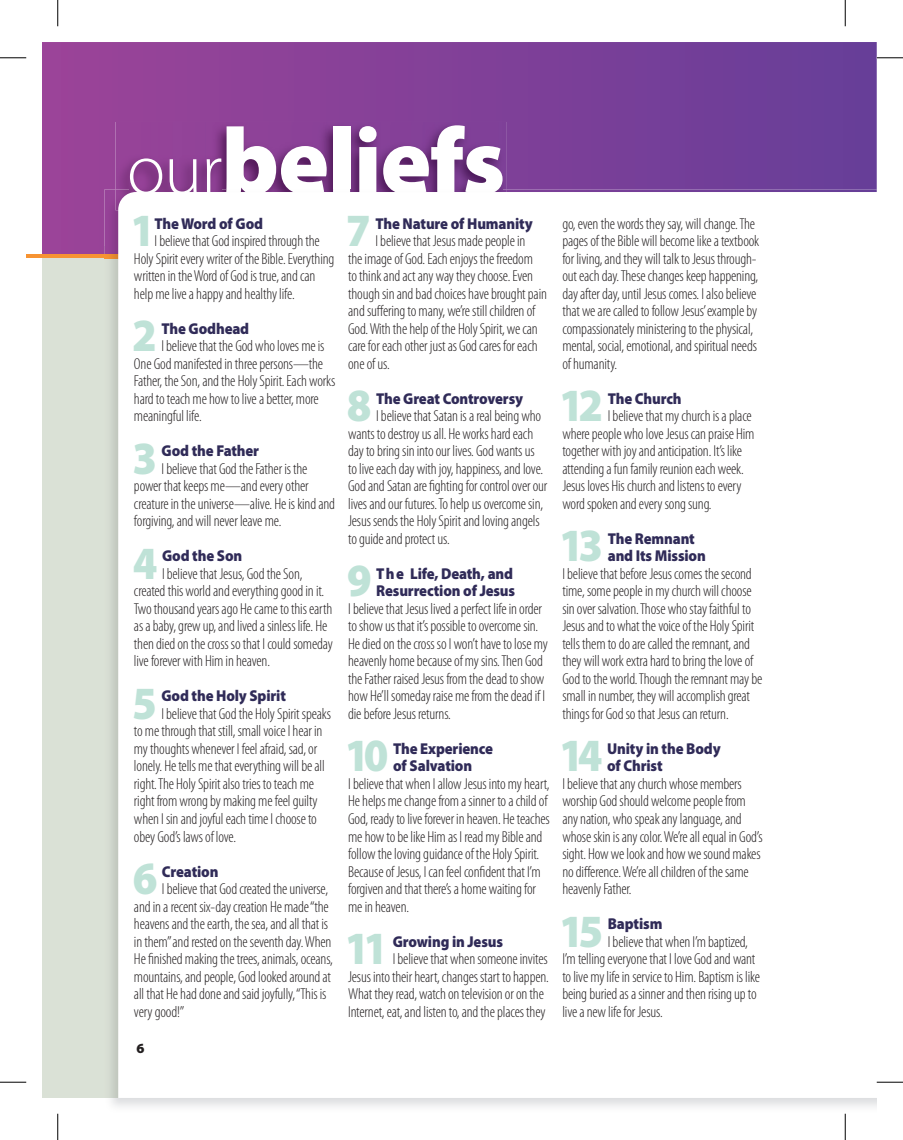
<style>
.page{position:relative;width:903px;height:1140px;background:#fff}
.page>*{position:absolute;margin:0;border:0;box-sizing:border-box;transform-origin:0 0}
.t1{font:900 94.85px "Myriad Pro";letter-spacing:-.015em;color:#fff}
.t2{font:900 46.38px "Myriad Pro";letter-spacing:-.125em;color:#bfe2d7;scale:.93 1}
.t3{font:300 condensed 15.92px/17.5px "Myriad Pro";letter-spacing:-.01em;color:#231f20}
.t4{font:900 15.75px/17.5px "Myriad Pro";letter-spacing:-.01em;color:#302b58;scale:.93 1}
.t5{font:900 14px "Myriad Pro";color:#231f20}
.s1{font-weight:300;font-size:71.75px}
</style>
<div class="page">
<div style="left:42px;top:247px;width:835px;height:850px;background:#dae1d6"></div>
<svg style="left:42px;top:42px;width:835px;height:213px;background:#804098"></svg>
<hr style="left:26px;top:255px;width:851px;height:3px;background:#f79332">
<img style="left:115px;top:122px;width:392px;height:67px">
<img style="left:130px;top:158px;width:91px;height:31px">
<img style="left:226px;top:125px;width:277px;height:64px">
<img style="left:105px;top:189px;width:772px;height:918px">
<img style="left:130px;top:189px;width:91px;height:3px">
<img style="left:226px;top:189px;width:277px;height:3px">
<div style="left:118px;top:192px;width:759px;height:905px;background:#fff"></div>
<svg style="left:0;top:57px;width:26px;height:1px"></svg>
<svg style="left:877px;top:57px;width:26px;height:1px"></svg>
<svg style="left:0;top:1081px;width:26px;height:1px"></svg>
<svg style="left:877px;top:1081px;width:26px;height:1px"></svg>
<svg style="left:57px;top:0;width:1px;height:26px"></svg>
<svg style="left:57px;top:1113px;width:1px;height:26px"></svg>
<svg style="left:845px;top:0;width:1px;height:26px"></svg>
<svg style="left:845px;top:1113px;width:1px;height:26px"></svg>
<h1 class="t1" style="left:127px;top:98px;width:380px"><span class="s1">our</span>beliefs</h1>
<h2 class="t2" style="left:131px;top:199px;width:28px">1</h2>
<p class="t4" style="left:154px;top:214px;width:118px">The Word of God</p>
<p class="t3" style="left:134px;top:232px;width:202px;text-indent:21px">I believe that God inspired through the Holy Spirit every writer of the Bible. Everything written in the Word of God is true, and can help me live a happy and healthy life.</p>
<h2 class="t2" style="left:132px;top:304px;width:28px">2</h2>
<p class="t4" style="left:161px;top:319px;width:96px">The Godhead</p>
<p class="t3" style="left:134px;top:337px;width:203px;text-indent:27px">I believe that the God who loves me is One God manifested in three persons—the Father, the Son, and the Holy Spirit. Each works hard to teach me how to live a better, more meaningful life.</p>
<h2 class="t2" style="left:132px;top:427px;width:28px">3</h2>
<p class="t4" style="left:162px;top:441px;width:106px">God the Father</p>
<p class="t3" style="left:134px;top:460px;width:203px;text-indent:28px">I believe that God the Father is the power that keeps me—and every other creature in the universe—alive. He is kind and forgiving, and will never leave me.</p>
<h2 class="t2" style="left:133px;top:532px;width:28px">4</h2>
<p class="t4" style="left:162px;top:546px;width:88px">God the Son</p>
<p class="t3" style="left:134px;top:565px;width:200px;text-indent:28px">I believe that Jesus, God the Son, created this world and everything good in it.<br>Two thousand years ago He came to this earth as a baby, grew up, and lived a sinless life. He then died on the cross so that I could someday live forever with Him in heaven.</p>
<h2 class="t2" style="left:132px;top:672px;width:28px">5</h2>
<p class="t4" style="left:161px;top:686px;width:135px">God the Holy Spirit</p>
<p class="t3" style="left:134px;top:705px;width:199px;text-indent:27px">I believe that God the Holy Spirit speaks to me through that still, small voice I hear in my thoughts whenever I feel afraid, sad, or lonely. He tells me that everything will be all right. The Holy Spirit also tries to teach me right from wrong by making me feel guilty when I sin and joyful each time I choose to obey God’s laws of love.</p>
<h2 class="t2" style="left:133px;top:847px;width:28px">6</h2>
<p class="t4" style="left:162px;top:861px;width:62px">Creation</p>
<p class="t3" style="left:134px;top:880px;width:200px;text-indent:28px">I believe that God created the universe, and in a recent six-day creation He made “the heavens and the earth, the sea, and all that is in them” and rested on the seventh day. When He finished making the trees, animals, oceans, mountains, and people, God looked around at all that He had done and said joyfully, “This is very good!”</p>
<p class="t5" style="left:136px;top:1038px;width:10px">6</p>
<h2 class="t2" style="left:346px;top:199px;width:28px">7</h2>
<p class="t4" style="left:375px;top:214px;width:171px">The Nature of Humanity</p>
<p class="t3" style="left:348px;top:232px;width:200px;text-indent:27px">I believe that Jesus made people in<br>the image of God. Each enjoys the freedom<br>to think and act any way they choose. Even though sin and bad choices have brought pain and suffering to many, we’re still children of God. With the help of the Holy Spirit, we can care for each other just as God cares for each one of us.</p>
<h2 class="t2" style="left:347px;top:374px;width:28px">8</h2>
<p class="t4" style="left:376px;top:389px;width:160px">The Great Controversy</p>
<p class="t3" style="left:348px;top:407px;width:201px;text-indent:28px">I believe that Satan is a real being who wants to destroy us all. He works hard each day to bring sin into our lives. God wants us to live each day with joy, happiness, and love.<br>God and Satan are fighting for control over our lives and our futures. To help us overcome sin, Jesus sends the Holy Spirit and loving angels to guide and protect us.</p>
<h2 class="t2" style="left:347px;top:549px;width:28px">9</h2>
<p class="t4" style="left:376px;top:564px;width:151px">Th e Life, Death, and<br>Resurrection of Jesus</p>
<p class="t3" style="left:348px;top:600px;width:201px">I believe that Jesus lived a perfect life in order to show us that it’s possible to overcome sin.<br>He died on the cross so I won’t have to lose my heavenly home because of my sins. Then God the Father raised Jesus from the dead to show how He’ll someday raise me from the dead if I die before Jesus returns.</p>
<h2 class="t2" style="left:345px;top:724px;width:49px">10</h2>
<p class="t4" style="left:393px;top:739px;width:109px">The Experience of Salvation</p>
<p class="t3" style="left:348px;top:775px;width:203px">I believe that when I allow Jesus into my heart, He helps me change from a sinner to a child of God, ready to live forever in heaven. He teaches me how to be like Him as I read my Bible and follow the loving guidance of the Holy Spirit.<br>Because of Jesus, I can feel confident that I’m forgiven and that there’s a home waiting for me in heaven.</p>
<h2 class="t2" style="left:345px;top:917px;width:48px">11</h2>
<p class="t4" style="left:393px;top:931px;width:120px">Growing in Jesus</p>
<p class="t3" style="left:348px;top:950px;width:202px;text-indent:45px">I believe that when someone invites Jesus into their heart, changes start to happen.<br>What they read, watch on television or on the Internet, eat, and listen to, and the places they</p>
<p class="t3" style="left:562px;top:215px;width:198px">go, even the words they say, will change. The pages of the Bible will become like a textbook for living, and they will talk to Jesus through&shy;out each day. These changes keep happening, day after day, until Jesus comes. I also believe that we are called to follow Jesus’example by compassionately ministering to the physical, mental, social, emotional, and spiritual needs of humanity.</p>
<h2 class="t2" style="left:559px;top:374px;width:49px">12</h2>
<p class="t4" style="left:608px;top:389px;width:81px">The Church</p>
<p class="t3" style="left:562px;top:407px;width:194px;text-indent:45px">I believe that my church is a place where people who love Jesus can praise Him together with joy and anticipation. It’s like attending a fun family reunion each week.<br>Jesus loves His church and listens to every word spoken and every song sung.</p>
<h2 class="t2" style="left:559px;top:514px;width:49px">13</h2>
<p class="t4" style="left:608px;top:529px;width:107px">The Remnant and Its Mission</p>
<p class="t3" style="left:562px;top:565px;width:202px">I believe that before Jesus comes the second time, some people in my church will choose sin over salvation. Those who stay faithful to Jesus and to what the voice of the Holy Spirit tells them to do are called the remnant, and they will work extra hard to bring the love of God to the world. Though the remnant may be small in number, they will accomplish great things for God so that Jesus can return.</p>
<h2 class="t2" style="left:559px;top:724px;width:48px">14</h2>
<p class="t4" style="left:607px;top:739px;width:124px">Unity in the Body of Christ</p>
<p class="t3" style="left:562px;top:775px;width:202px">I believe that any church whose members worship God should welcome people from any nation, who speak any language, and whose skin is any color. We’re all equal in God’s sight. How we look and how we sound makes no difference. We’re all children of the same heavenly Father.</p>
<h2 class="t2" style="left:559px;top:899px;width:49px">15</h2>
<p class="t4" style="left:608px;top:914px;width:60px">Baptism</p>
<p class="t3" style="left:562px;top:932px;width:199px;text-indent:45px">I believe that when I’m baptized, I’m telling everyone that I love God and want to live my life in service to Him. Baptism is like being buried as a sinner and then rising up to live a new life for Jesus.</p>
</div>
